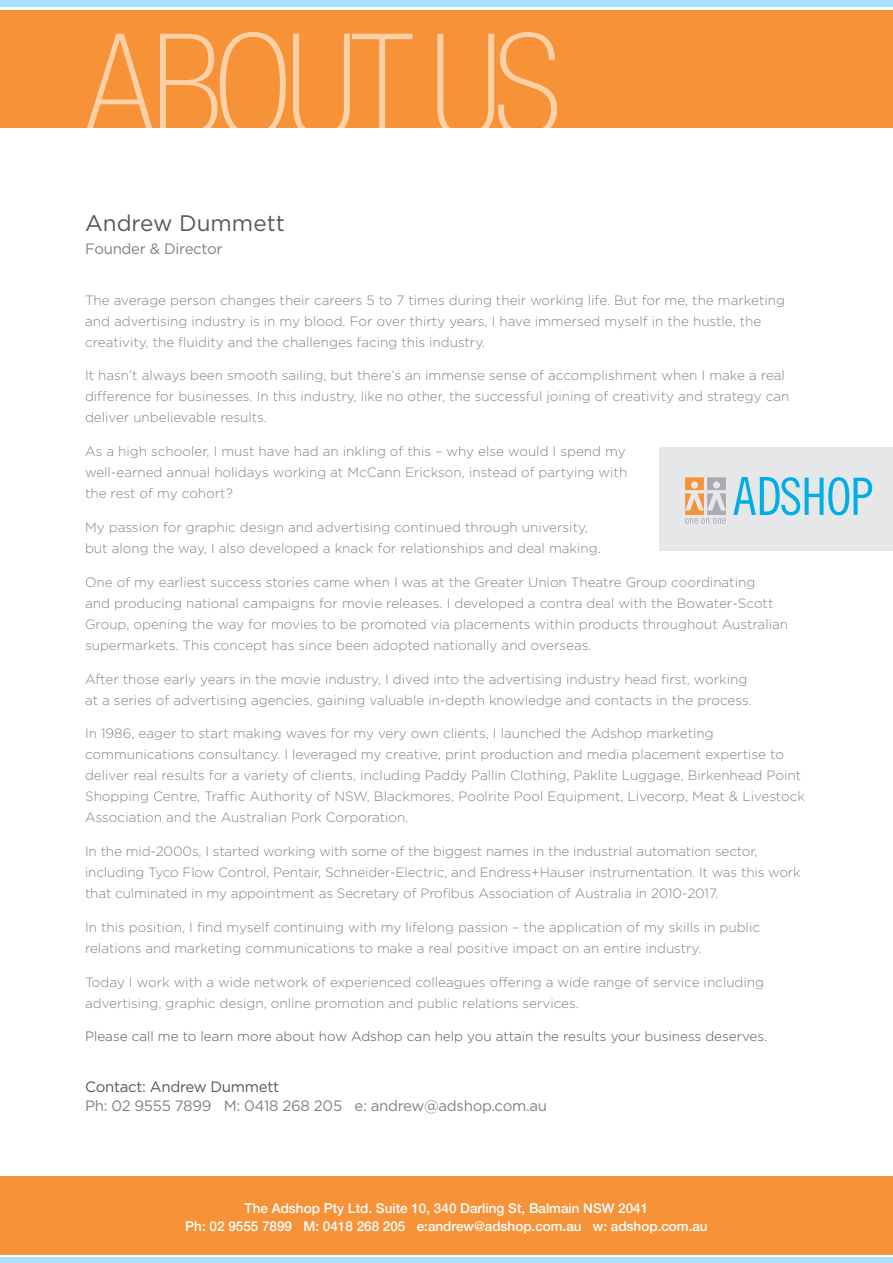
<style>
.page{position:relative;width:893px;height:1263px;background:#fff}
.page>*{position:absolute;margin:0;border:0;box-sizing:border-box;transform-origin:0 0}
.t1{font:100 condensed 143.4px "Helvetica Neue";letter-spacing:-.04em;color:#fdd0a6}
.t2{font:22.5px "Gotham";color:#57585a}
.t3{font:15px/19.5px "Gotham";letter-spacing:-.02em;color:#808285}
.t4{font:300 13.5px/21px "Gotham";color:#808285}
.t5{font:500 13.5px "Helvetica Neue";color:#fff}
.t6{font:300 13.5px "Gotham";color:#57585a}
.s1{color:#57585a}
</style>
<div class="page">
<div style="left:0;top:1176px;width:893px;height:78px;background:#f69238"></div>
<div style="left:0;top:10px;width:893px;height:142px;background:#f69238"></div>
<div style="left:0;top:128px;width:893px;height:60px;background:#fff"></div>
<div style="left:0;top:0;width:893px;height:7px;background:#aae0f9"></div>
<div style="left:0;top:1257px;width:893px;height:6px;background:#aae0f9"></div>
<div style="left:660px;top:447px;width:233px;height:103px;background:#e6e7e9"></div>
<svg style="left:733px;top:477px;width:139px;height:38px"></svg>
<svg style="left:685px;top:477px;width:41px;height:47px"></svg>
<p class="t1" style="left:85px;top:5px;width:479px">ABOUT US</p>
<p class="t2" style="left:85px;top:211px;width:201px">Andrew Dummett</p>
<p class="t3" style="left:85px;top:239px;width:139px">Founder &amp; Director</p>
<p class="t4" style="left:85px;top:289px;width:701px">The average person changes their careers 5 to 7 times during their working life. But for me, the marketing and advertising industry is in my blood. For over thirty years, I have immersed myself in the hustle, the creativity, the fluidity and the challenges facing this industry.</p>
<p class="t4" style="left:85px;top:365px;width:706px">It hasn’t always been smooth sailing, but there’s an immense sense of accomplishment when I make a real difference for businesses. In this industry, like no other, the successful joining of creativity and strategy can deliver unbelievable results.</p>
<p class="t4" style="left:85px;top:441px;width:544px;text-align:justify">As a high schooler, I must have had an inkling of this – why else would I spend my well-earned annual holidays working at McCann Erickson, instead of partying with the rest of my cohort?</p>
<p class="t4" style="left:85px;top:516px;width:517px">My passion for graphic design and advertising continued through university, but along the way, I also developed a knack for relationships and deal making.</p>
<p class="t4" style="left:85px;top:571px;width:705px">One of my earliest success stories came when I was at the Greater Union Theatre Group coordinating<br>and producing national campaigns for movie releases. I developed a contra deal with the Bowater-Scott Group, opening the way for movies to be promoted via placements within products throughout Australian supermarkets. This concept has since been adopted nationally and overseas.</p>
<p class="t4" style="left:85px;top:668px;width:668px">After those early years in the movie industry, I dived into the advertising industry head first, working at a series of advertising agencies, gaining valuable in-depth knowledge and contacts in the process.</p>
<p class="t4" style="left:85px;top:723px;width:721px">In 1986, eager to start making waves for my very own clients, I launched the Adshop marketing communications consultancy. I leveraged my creative, print production and media placement expertise to deliver real results for a variety of clients, including Paddy Pallin Clothing, Paklite Luggage, Birkenhead Point Shopping Centre, Traffic Authority of NSW, Blackmores, Poolrite Pool Equipment, Livecorp, Meat &amp; Livestock Association and the Australian Pork Corporation.</p>
<p class="t4" style="left:85px;top:841px;width:717px">In the mid-2000s, I started working with some of the biggest names in the industrial automation sector, including Tyco Flow Control, Pentair, Schneider-Electric, and Endress+Hauser instrumentation. It was this work that culminated in my appointment as Secretary of Profibus Association of Australia in 2010-2017.</p>
<p class="t4" style="left:85px;top:916px;width:676px">In this position, I find myself continuing with my lifelong passion – the application of my skills in public relations and marketing communications to make a real positive impact on an entire industry.</p>
<p class="t4" style="left:85px;top:971px;width:680px">Today I work with a wide network of experienced colleagues offering a wide range of service including advertising, graphic design, online promotion and public relations services.</p>
<p class="t6" style="left:85px;top:1029px;width:684px">Please call me to learn more about how Adshop can help you attain the results your business deserves.</p>
<p class="t3" style="left:85px;top:1076px;width:463px"><span class="s1">Contact: Andrew Dummett<br></span>Ph: 02 9555 7899 M: 0418 268 205 e: andrew@adshop.com.au</p>
<p class="t5" style="left:245px;top:1197px;width:405px">The Adshop Pty Ltd. Suite 10, 340 Darling St, Balmain NSW 2041</p>
<p class="t5" style="left:185px;top:1215px;width:524px">Ph: 02 9555 7899 M: 0418 268 205 e:andrew@adshop.com.au w: adshop.com.au</p>
</div>
